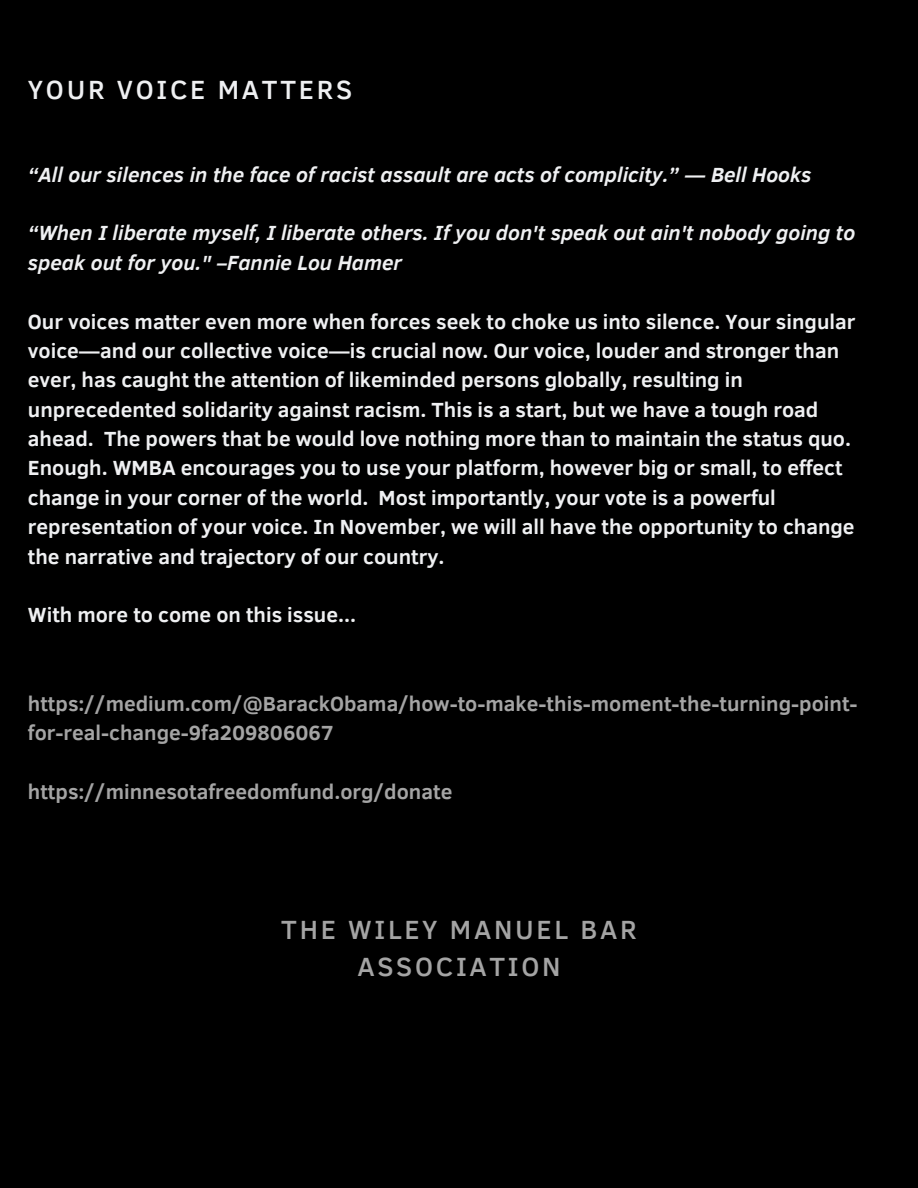
<style>
.page{position:relative;width:918px;height:1188px;background:#000}
.page>*{position:absolute;margin:0;border:0;box-sizing:border-box;transform-origin:0 0}
.t1{font:500 27px/37px "Clear Sans";letter-spacing:.1em;color:#a4a4a4;text-align:center}
.t2{font:500 27px "Clear Sans";letter-spacing:.1em;color:#eff0f2}
.t3{font:700 21px/29.4px "Clear Sans";color:#eff0f2}
.t4{font:italic 700 21px/29.4px "Clear Sans";color:#eff0f2}
.t5{font:700 21px/29.4px "Clear Sans";color:#a4a4a4}
</style>
<div class="page">
<p class="t2" style="left:28px;top:70px;width:326px">YOUR VOICE MATTERS</p>
<p class="t4" style="left:28px;top:158px;width:785px">“All our silences in the face of racist assault are acts of complicity.” — Bell Hooks</p>
<p class="t4" style="left:28px;top:217px;width:829px">“When I liberate myself, I liberate others. If you don't speak out ain't nobody going to speak out for you." –Fannie Lou Hamer</p>
<p class="t3" style="left:28px;top:305px;width:829px">Our voices matter even more when forces seek to choke us into silence. Your singular voice—and our collective voice—is crucial now. Our voice, louder and stronger than ever, has caught the attention of likeminded persons globally, resulting in unprecedented solidarity against racism. This is a start, but we have a tough road ahead. The powers that be would love nothing more than to maintain the status quo.<br>Enough. WMBA encourages you to use your platform, however big or small, to effect change in your corner of the world. Most importantly, your vote is a powerful representation of your voice. In November, we will all have the opportunity to change the narrative and trajectory of our country.</p>
<p class="t3" style="left:28px;top:599px;width:330px">With more to come on this issue...</p>
<p class="t5" style="left:28px;top:688px;width:831px">https://medium.com/@BarackObama/how-to-make-this-moment-the-turning-point&shy;for-real-change-9fa209806067</p>
<p class="t5" style="left:28px;top:776px;width:426px">https://minnesotafreedomfund.org/donate</p>
<p class="t1" style="left:281px;top:910px;width:357px">THE WILEY MANUEL BAR<br>ASSOCIATION</p>
</div>
